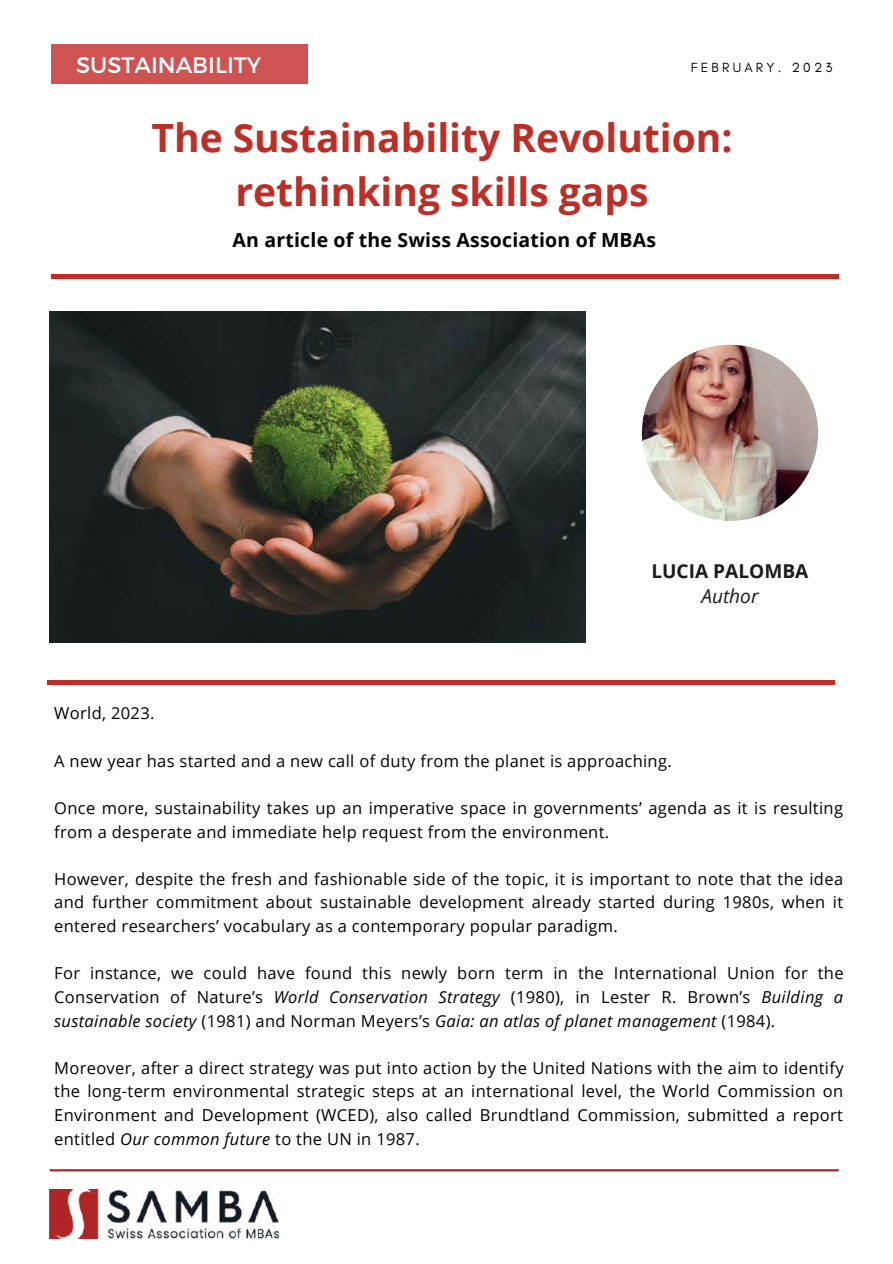
<style>
.page{position:relative;width:893px;height:1264px;background:#fff}
.page>*{position:absolute;margin:0;border:0;box-sizing:border-box;transform-origin:0 0}
.t1{font:700 39px/54px "Open Sans";color:#bd2e27;text-align:center}
.t2{font:22.5px "Montserrat";color:#fff}
.t3{font:700 19.5px "Open Sans";letter-spacing:.01em;color:#000}
.t4{font:700 19.05px "Open Sans";color:#1b1b1b}
.t5{font:italic 19.05px "Open Sans";color:#1b1b1b}
.t6{font:16.5px/23.5px "Open Sans";letter-spacing:.02em;color:#000;text-align:justify}
.t7{font:13.5px "Glacial Indifference";letter-spacing:.24em;color:#000}
.s1{font-style:italic}
</style>
<div class="page">
<img style="left:49px;top:311px;width:537px;height:331px">
<hr style="left:52px;top:275px;width:787px;height:4px;background:#bd2e27">
<hr style="left:47px;top:680px;width:787px;height:4px;background:#bd2e27">
<img style="left:49px;top:1189px;width:230px;height:49px">
<hr style="left:51px;top:1169px;width:786px;height:2px;background:#b02424">
<img style="left:642px;top:345px;width:176px;height:176px;border-radius:50%">
<div style="left:52px;top:45px;width:256px;height:39px;background:#cf5353"></div>
<h2 class="t2" style="left:76px;top:51px;width:186px">SUSTAINABILITY</h2>
<p class="t7" style="left:690px;top:59px;width:143px">FEBRUARY. 2023</p>
<h1 class="t1" style="left:151px;top:110px;width:582px">The Sustainability Revolution: rethinking skills gaps</h1>
<p class="t3" style="left:232px;top:226px;width:425px">An article of the Swiss Association of MBAs</p>
<p class="t4" style="left:651px;top:557px;width:158px">LUCIA PALOMBA</p>
<p class="t5" style="left:701px;top:583px;width:59px">Author</p>
<p class="t6" style="left:54px;top:701px;width:102px">World, 2023.</p>
<p class="t6" style="left:54px;top:748px;width:619px">A new year has started and a new call of duty from the planet is approaching.</p>
<p class="t6" style="left:54px;top:795px;width:790px">Once more, sustainability takes up an imperative space in governments’ agenda as it is resulting from a desperate and immediate help request from the environment.</p>
<p class="t6" style="left:54px;top:866px;width:790px">However, despite the fresh and fashionable side of the topic, it is important to note that the idea and further commitment about sustainable development already started during 1980s, when it entered researchers’ vocabulary as a contemporary popular paradigm.</p>
<p class="t6" style="left:54px;top:961px;width:790px">For instance, we could have found this newly born term in the International Union for the Conservation of Nature’s <span class="s1">World Conservation Strategy</span> (1980), in Lester R. Brown’s <span class="s1">Building a sustainable society</span> (1981) and Norman Meyers’s <span class="s1">Gaia: an atlas of planet management</span> (1984).</p>
<p class="t6" style="left:54px;top:1055px;width:790px">Moreover, after a direct strategy was put into action by the United Nations with the aim to identify the long-term environmental strategic steps at an international level, the World Commission on Environment and Development (WCED), also called Brundtland Commission, submitted a report entitled <span class="s1">Our common future</span> to the UN in 1987.</p>
</div>
